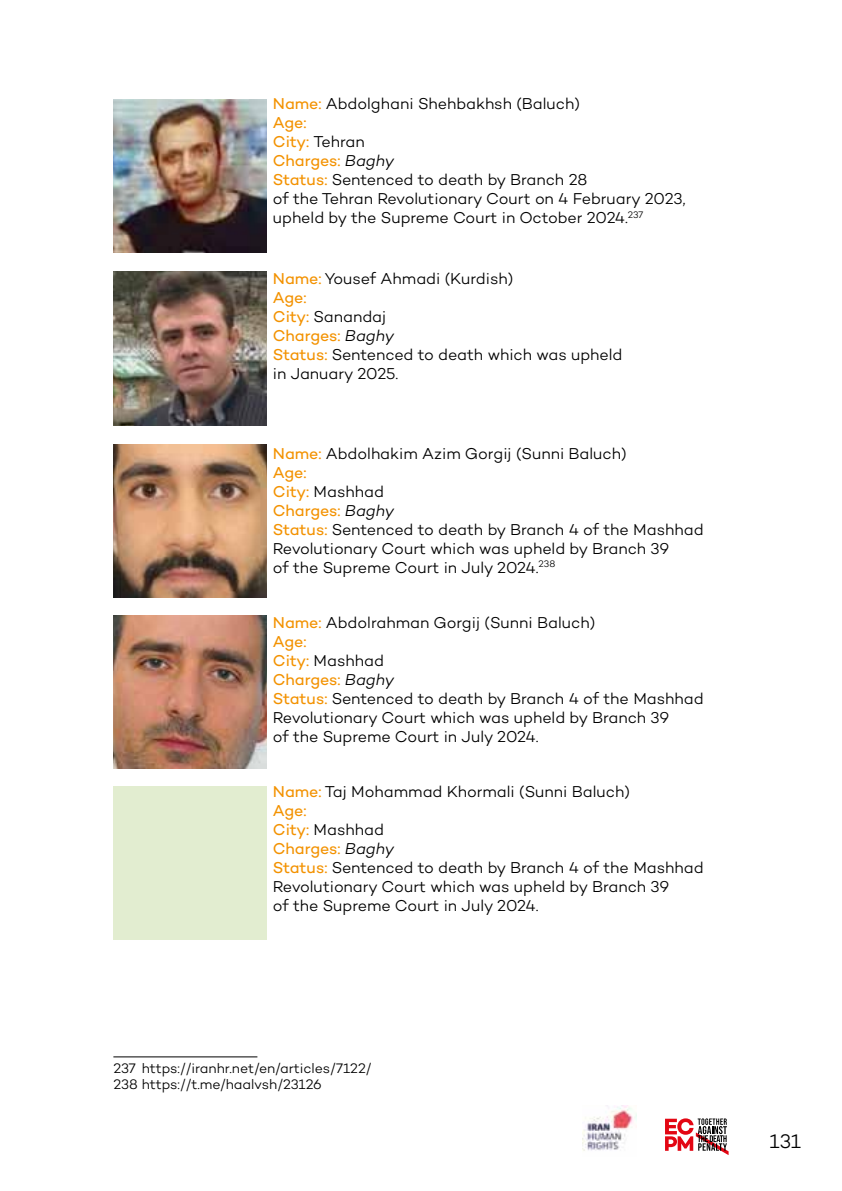
<style>
.page{position:relative;width:842px;height:1191px;background:#fff}
.page>*{position:absolute;margin:0;border:0;box-sizing:border-box;transform-origin:0 0}
.t1{font:300 20px "Campton";color:#000}
.t2{font:300 16px/19px "Campton";color:#000}
.t3{font:300 14px/16px "Campton";color:#000}
.s1{font-weight:400;color:#f39200}
.s2{font-style:italic}
</style>
<div class="page">
<img style="left:583px;top:1105px;width:54px;height:46px">
<svg style="left:665px;top:1118px;width:64px;height:37px"></svg>
<img style="left:113px;top:99px;width:153px;height:153px">
<img style="left:113px;top:272px;width:153px;height:153px">
<img style="left:113px;top:444px;width:153px;height:154px">
<img style="left:113px;top:615px;width:153px;height:154px">
<div style="left:113px;top:786px;width:153px;height:154px;background:#e2edd0"></div>
<hr style="left:113px;top:1056px;width:144px;height:1px;background:#000">
<p class="t2" style="left:273px;top:94px;width:414px"><span class="s1">Name:</span> Abdolghani Shehbakhsh (Baluch)<br><span class="s1">Age:<br>City:</span> Tehran<br><span class="s1">Charges:</span> <span class="s2">Baghy<br></span><span class="s1">Status:</span> Sentenced to death by Branch 28<br>of the Tehran Revolutionary Court on 4 February 2023, upheld by the Supreme Court in October 2024.<sup>237</sup></p>
<p class="t2" style="left:273px;top:269px;width:351px"><span class="s1">Name:</span> Yousef Ahmadi (Kurdish)<br><span class="s1">Age:<br>City:</span> Sanandaj<br><span class="s1">Charges:</span> <span class="s2">Baghy<br></span><span class="s1">Status:</span> Sentenced to death which was upheld in January 2025.</p>
<p class="t2" style="left:273px;top:443px;width:432px"><span class="s1">Name:</span> Abdolhakim Azim Gorgij (Sunni Baluch)<br><span class="s1">Age:<br>City:</span> Mashhad<br><span class="s1">Charges:</span> <span class="s2">Baghy<br></span><span class="s1">Status:</span> Sentenced to death by Branch 4 of the Mashhad<br>Revolutionary Court which was upheld by Branch 39<br>of the Supreme Court in July 2024.<sup>238</sup></p>
<p class="t2" style="left:273px;top:612px;width:432px"><span class="s1">Name:</span> Abdolrahman Gorgij (Sunni Baluch)<br><span class="s1">Age:<br>City:</span> Mashhad<br><span class="s1">Charges:</span> <span class="s2">Baghy<br></span><span class="s1">Status:</span> Sentenced to death by Branch 4 of the Mashhad<br>Revolutionary Court which was upheld by Branch 39<br>of the Supreme Court in July 2024.</p>
<p class="t2" style="left:273px;top:781px;width:432px"><span class="s1">Name:</span> Taj Mohammad Khormali (Sunni Baluch)<br><span class="s1">Age:<br>City:</span> Mashhad<br><span class="s1">Charges:</span> <span class="s2">Baghy<br></span><span class="s1">Status:</span> Sentenced to death by Branch 4 of the Mashhad<br>Revolutionary Court which was upheld by Branch 39<br>of the Supreme Court in July 2024.</p>
<p class="t3" style="left:113px;top:1060px;width:260px">237 https://iranhr.net/en/articles/7122/<br>238 https://t.me/haalvsh/23126</p>
<p class="t1" style="left:769px;top:1129px;width:33px">131</p>
</div>
